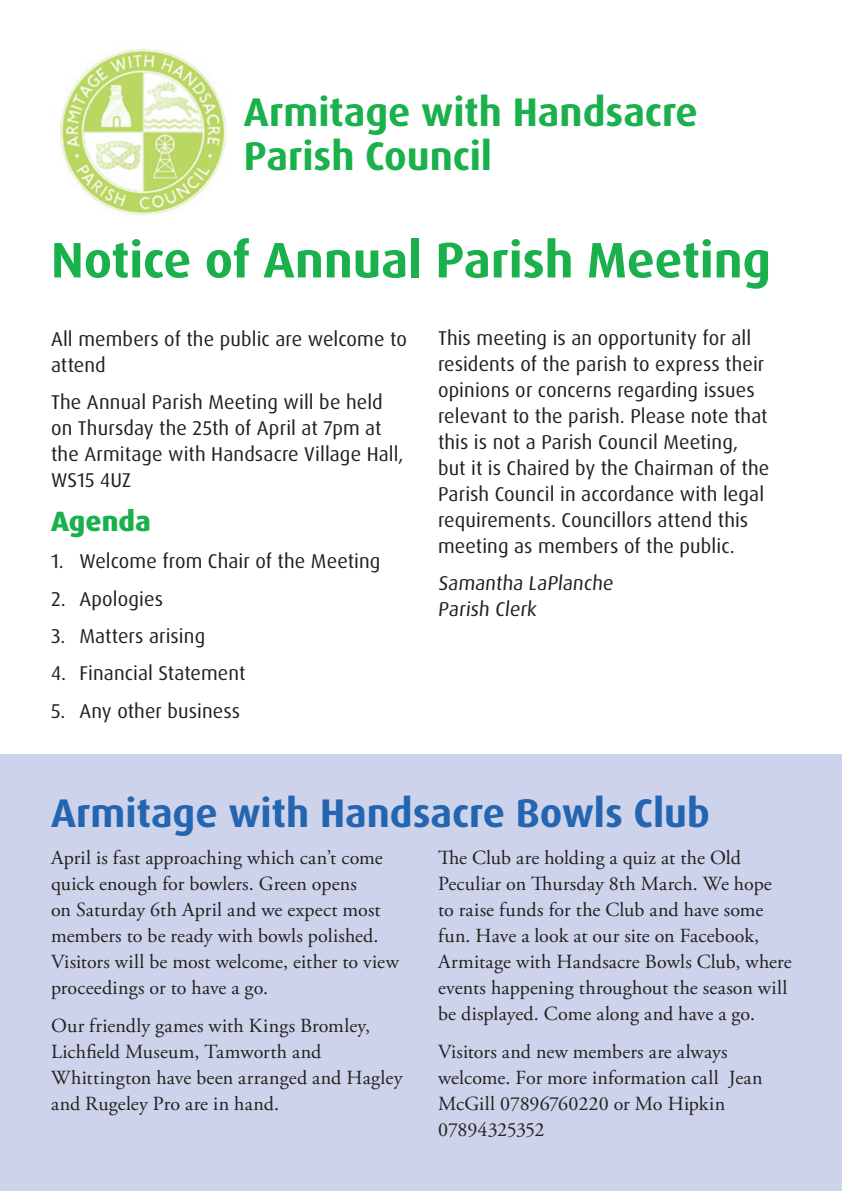
<style>
.page{position:relative;width:842px;height:1191px;background:#fff}
.page>*{position:absolute;margin:0;border:0;box-sizing:border-box;transform-origin:0 0}
.t1{font:700 50px "Dax OT";letter-spacing:-.005em;color:#1ab04b}
.t2{font:700 40px/44px "Dax OT";color:#1ab04b}
.t3{font:700 40px "Dax OT";color:#2365b1}
.t4{font:800 28px "Dax OT";color:#1ab04b}
.t5{font:20px/26px "Adobe Garamond Pro";letter-spacing:.005em;color:#231f20}
.t6{font:20px/26px "Dax OT";letter-spacing:.005em;color:#231f20}
</style>
<div class="page">
<div style="left:0;top:754px;width:842px;height:437px;background:#cdd3ea"></div>
<img style="left:60px;top:48px;width:166px;height:168px">
<h2 class="t2" style="left:244px;top:91px;width:456px">Armitage with Handsacre<br>Parish Council</h2>
<h1 class="t1" style="left:51px;top:228px;width:721px">Notice of Annual Parish Meeting</h1>
<p class="t6" style="left:51px;top:326px;width:357px">All members of the public are welcome to attend</p>
<p class="t6" style="left:51px;top:390px;width:354px">The Annual Parish Meeting will be held on Thursday the 25th of April at 7pm at the Armitage with Handsacre Village Hall,<br>WS15 4UZ</p>
<h3 class="t4" style="left:51px;top:503px;width:101px">Agenda</h3>
<p class="t6" style="left:51px;top:548px;width:331px">1. Welcome from Chair of the Meeting</p>
<p class="t6" style="left:51px;top:586px;width:114px">2. Apologies</p>
<p class="t6" style="left:51px;top:623px;width:156px">3. Matters arising</p>
<p class="t6" style="left:51px;top:660px;width:196px">4. Financial Statement</p>
<p class="t6" style="left:51px;top:698px;width:191px">5. Any other business</p>
<p class="t6" style="left:438px;top:325px;width:333px">This meeting is an opportunity for all residents of the parish to express their opinions or concerns regarding issues relevant to the parish. Please note that this is not a Parish Council Meeting, but it is Chaired by the Chairman of the Parish Council in accordance with legal requirements. Councillors attend this meeting as members of the public.</p>
<p class="t6" style="left:438px;top:570px;width:179px">Samantha LaPlanche<br>Parish Clerk</p>
<h2 class="t3" style="left:51px;top:787px;width:660px">Armitage with Handsacre Bowls Club</h2>
<p class="t5" style="left:51px;top:845px;width:349px">April is fast approaching which can’t come quick enough for bowlers. Green opens<br>on Saturday 6th April and we expect most members to be ready with bowls polished.<br>Visitors will be most welcome, either to view proceedings or to have a go.</p>
<p class="t5" style="left:51px;top:1013px;width:353px">Our friendly games with Kings Bromley, Lichfield Museum, Tamworth and Whittington have been arranged and Hagley and Rugeley Pro are in hand.</p>
<p class="t5" style="left:438px;top:845px;width:355px">The Club are holding a quiz at the Old Peculiar on Thursday 8th March. We hope to raise funds for the Club and have some fun. Have a look at our site on Facebook, Armitage with Handsacre Bowls Club, where events happening throughout the season will be displayed. Come along and have a go.</p>
<p class="t5" style="left:438px;top:1039px;width:326px">Visitors and new members are always welcome. For more information call Jean<br>McGill 07896760220 or Mo Hipkin<br>07894325352</p>
</div>
